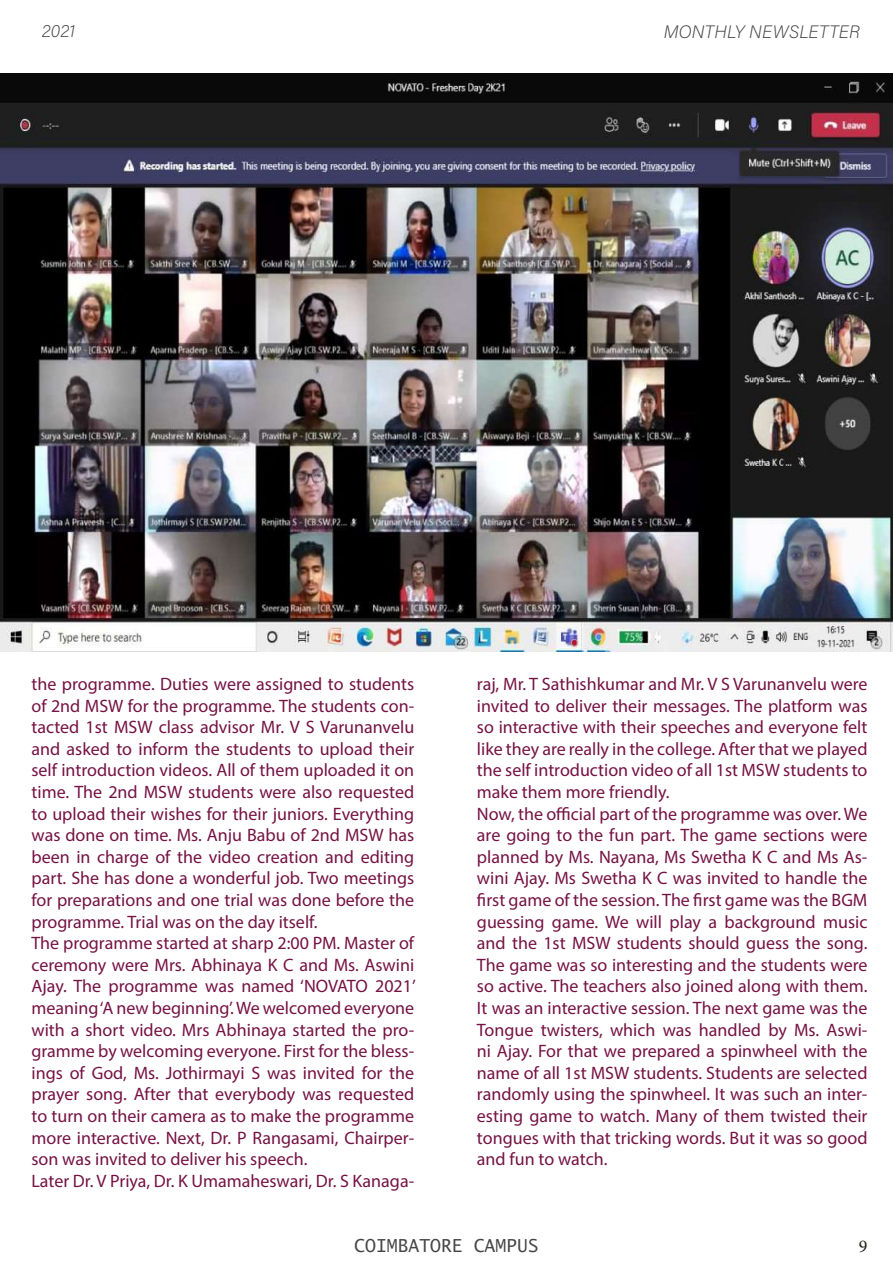
<style>
.page{position:relative;width:893px;height:1263px;background:#fff}
.page>*{position:absolute;margin:0;border:0;box-sizing:border-box;transform-origin:0 0}
.t1{font:18px/21.6px "Myriad Pro";color:#751344}
.t2{font:18px "Acumin Variable Concept";letter-spacing:.01em;color:#464648}
.t3{font:18px "Lucida Sans Typewriter";color:#464648}
.t4{font:18px "Minion Pro";color:#1e211b}
</style>
<div class="page">
<img style="left:0;top:74px;width:893px;height:577px">
<p class="t2" style="left:42px;top:18px;width:35px">2021</p>
<p class="t2" style="left:664px;top:19px;width:198px">MONTHLY NEWSLETTER</p>
<p class="t1" style="left:32px;top:673px;width:386px">the programme. Duties were assigned to students of 2nd MSW for the programme. The students con&shy;tacted 1st MSW class advisor Mr. V S Varunanvelu and asked to inform the students to upload their self introduction videos. All of them uploaded it on time. The 2nd MSW students were also requested to upload their wishes for their juniors. Everything was done on time. Ms. Anju Babu of 2nd MSW has been in charge of the video creation and editing part. She has done a wonderful job. Two meetings for preparations and one trial was done before the programme. Trial was on the day itself.<br>The programme started at sharp 2:00 PM. Master of ceremony were Mrs. Abhinaya K C and Ms. Aswini Ajay. The programme was named ‘NOVATO 2021’ meaning ‘A new beginning’. We welcomed everyone with a short video. Mrs Abhinaya started the pro&shy;gramme by welcoming everyone. First for the bless&shy;ings of God, Ms. Jothirmayi S was invited for the prayer song. After that everybody was requested to turn on their camera as to make the programme more interactive. Next, Dr. P Rangasami, Chairper&shy;son was invited to deliver his speech.<br>Later Dr. V Priya, Dr. K Umamaheswari, Dr. S Kanaga-</p>
<p class="t1" style="left:477px;top:673px;width:392px">raj, Mr. T Sathishkumar and Mr. V S Varunanvelu were invited to deliver their messages. The platform was so interactive with their speeches and everyone felt like they are really in the college. After that we played the self introduction video of all 1st MSW students to make them more friendly.<br>Now, the official part of the programme was over. We are going to the fun part. The game sections were planned by Ms. Nayana, Ms Swetha K C and Ms As&shy;wini Ajay. Ms Swetha K C was invited to handle the first game of the session. The first game was the BGM guessing game. We will play a background music and the 1st MSW students should guess the song.<br>The game was so interesting and the students were so active. The teachers also joined along with them.<br>It was an interactive session. The next game was the Tongue twisters, which was handled by Ms. Aswi&shy;ni Ajay. For that we prepared a spinwheel with the name of all 1st MSW students. Students are selected randomly using the spinwheel. It was such an inter&shy;esting game to watch. Many of them twisted their tongues with that tricking words. But it was so good and fun to watch.</p>
<p class="t3" style="left:354px;top:1235px;width:186px">COIMBATORE CAMPUS</p>
<p class="t4" style="left:859px;top:1234px;width:10px">9</p>
</div>
